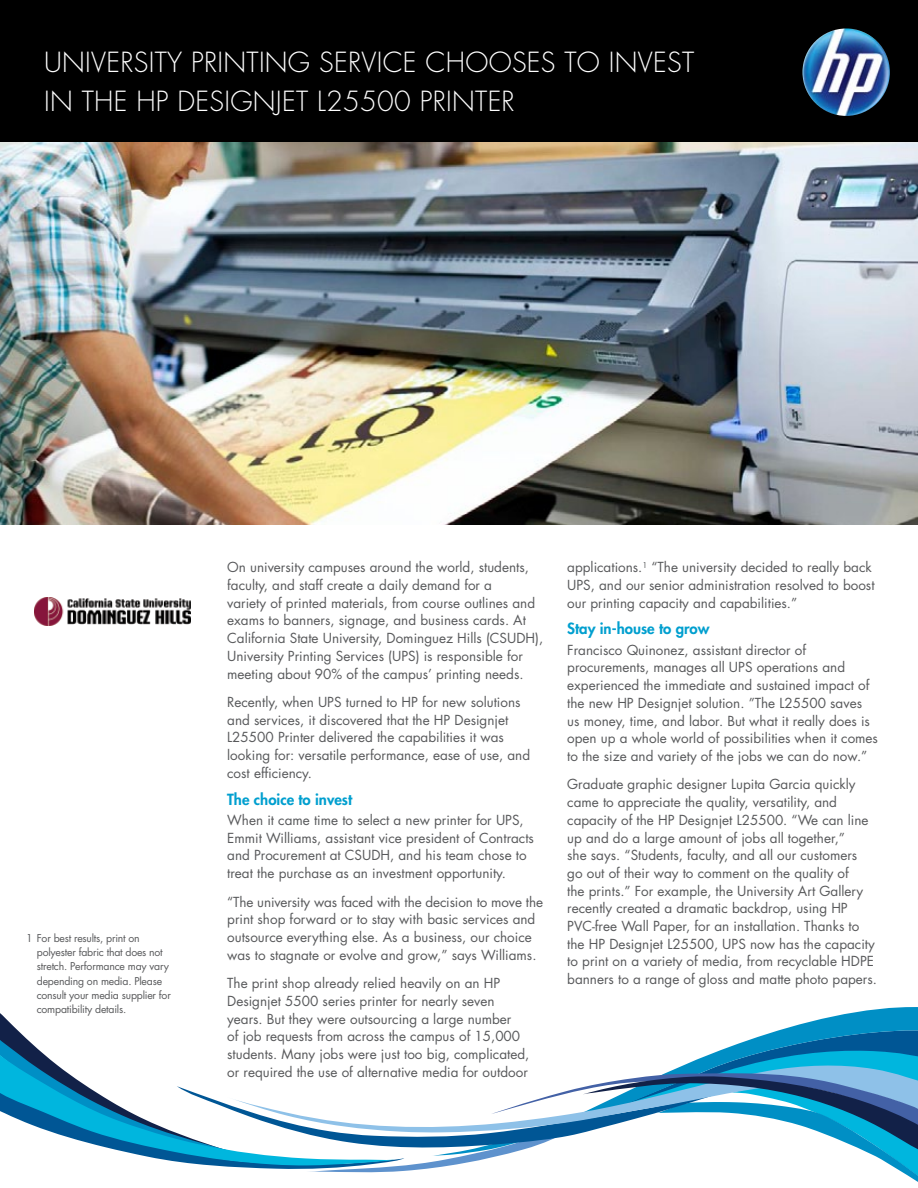
<style>
.page{position:relative;width:918px;height:1188px;background:#fff}
.page>*{position:absolute;margin:0;border:0;box-sizing:border-box;transform-origin:0 0}
.t1{font:300 27px/39px "Futura Std";letter-spacing:.01em;color:#fff}
.sub-headers{font:800 15px "Futura Std";color:#009fcf}
.main-_body{font:13.5px/17.7px "Futura Std";color:#58595b}
.footnotes{font:10.5px/14.2px "Futura Std";letter-spacing:-.02em;color:#58595b}
</style>
<div class="page">
<div style="left:0;top:0;width:918px;height:147px;background:#000"></div>
<img style="left:0;top:143px;width:918px;height:382px">
<img style="left:802px;top:28px;width:88px;height:88px;border-radius:44px">
<img style="left:34px;top:597px;width:157px;height:28px">
<svg style="left:0;top:1007px;width:918px;height:175px"></svg>
<svg style="left:0;top:1052px;width:395px;height:114px"></svg>
<p class="t1" style="left:44px;top:43px;width:652px">UNIVERSITY PRINTING SERVICE CHOOSES TO INVEST<br>IN THE HP DESIGNJET L25500 PRINTER</p>
<p class="footnotes" style="left:37px;top:931px;width:136px;text-indent:-11px">1 For best results, print on polyester fabric that does not stretch. Performance may vary depending on media. Please consult your media supplier for compatibility details.</p>
<p class="main-_body" style="left:227px;top:559px;width:318px">On university campuses around the world, students, faculty, and staff create a daily demand for a<br>variety of printed materials, from course outlines and exams to banners, signage, and business cards. At California State University, Dominguez Hills (CSUDH), University Printing Services (UPS) is responsible for meeting about 90% of the campus’ printing needs.</p>
<p class="main-_body" style="left:227px;top:693px;width:304px">Recently, when UPS turned to HP for new solutions and services, it discovered that the HP Designjet L25500 Printer delivered the capabilities it was looking for: versatile performance, ease of use, and cost efficiency.</p>
<p class="sub-headers" style="left:227px;top:790px;width:126px">The choice to invest</p>
<p class="main-_body" style="left:227px;top:811px;width:308px">When it came time to select a new printer for UPS, Emmit Williams, assistant vice president of Contracts and Procurement at CSUDH, and his team chose to treat the purchase as an investment opportunity.</p>
<p class="main-_body" style="left:227px;top:893px;width:317px">“The university was faced with the decision to move the print shop forward or to stay with basic services and outsource everything else. As a business, our choice was to stagnate or evolve and grow,” says Williams.</p>
<p class="main-_body" style="left:227px;top:975px;width:304px">The print shop already relied heavily on an HP Designjet 5500 series printer for nearly seven years. But they were outsourcing a large number<br>of job requests from across the campus of 15,000 students. Many jobs were just too big, complicated, or required the use of alternative media for outdoor</p>
<p class="main-_body" style="left:567px;top:558px;width:309px">applications.<sup>1</sup> “The university decided to really back<br>UPS, and our senior administration resolved to boost our printing capacity and capabilities.”</p>
<p class="sub-headers" style="left:567px;top:619px;width:144px">Stay in-house to grow</p>
<p class="main-_body" style="left:567px;top:641px;width:312px">Francisco Quinonez, assistant director of procurements, manages all UPS operations and experienced the immediate and sustained impact of the new HP Designjet solution. ”The L25500 saves<br>us money, time, and labor. But what it really does is open up a whole world of possibilities when it comes to the size and variety of the jobs we can do now.”</p>
<p class="main-_body" style="left:567px;top:776px;width:311px">Graduate graphic designer Lupita Garcia quickly came to appreciate the quality, versatility, and capacity of the HP Designjet L25500. “We can line up and do a large amount of jobs all together,”<br>she says. “Students, faculty, and all our customers<br>go out of their way to comment on the quality of<br>the prints.” For example, the University Art Gallery recently created a dramatic backdrop, using HP PVC-free Wall Paper, for an installation. Thanks to the HP Designjet L25500, UPS now has the capacity to print on a variety of media, from recyclable HDPE banners to a range of gloss and matte photo papers.</p>
</div>
